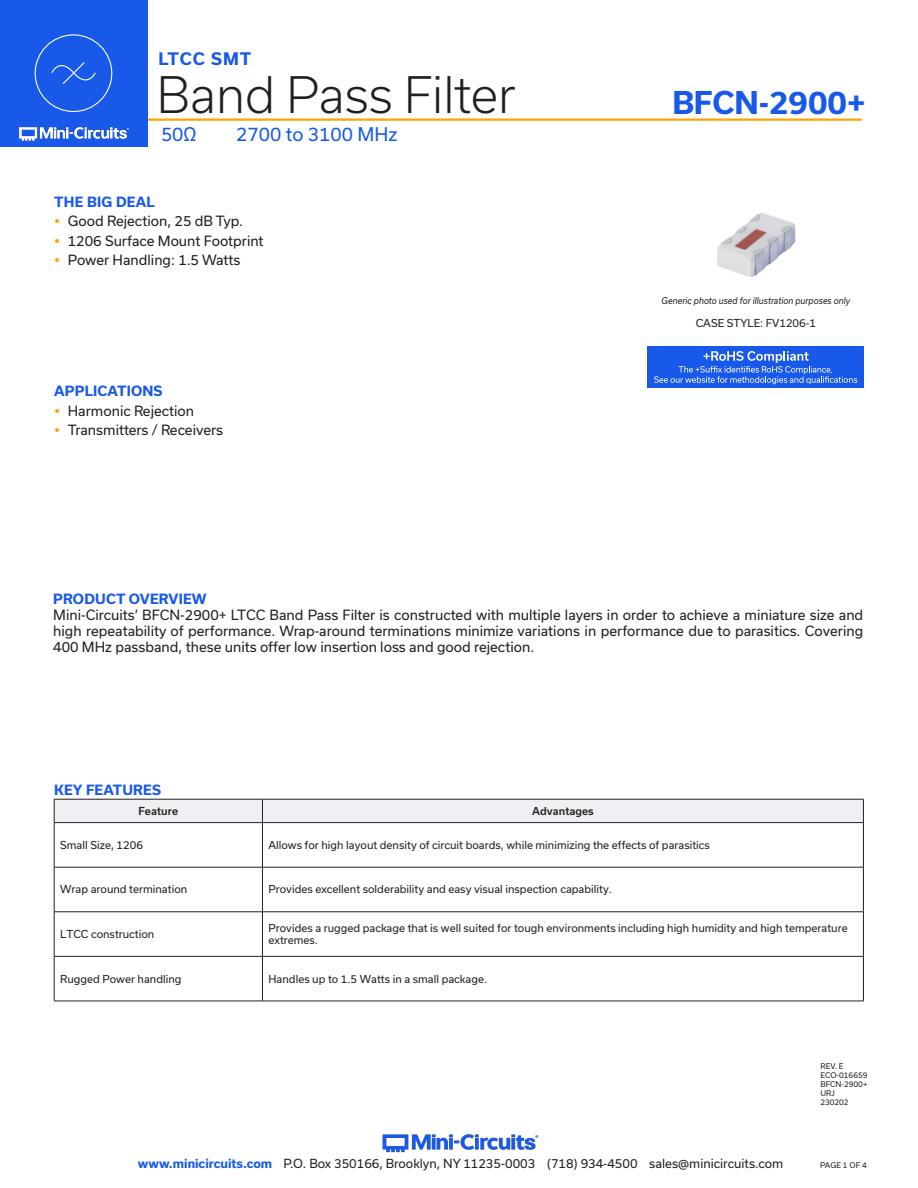
<style>
.page{position:relative;width:918px;height:1188px;background:#fff}
.page>*{position:absolute;margin:0;border:0;box-sizing:border-box;transform-origin:0 0}
.t1{font:300 48px "Usual";color:#231f20}
.t2{font:700 30px "Usual";color:#1859ea}
.Frequency{font:18px "Usual";color:#1859ea}
.t3{font:700 16.5px "Usual";letter-spacing:.06em;color:#1859ea}
.Regular_Copy{font:13.5px/16.2px "Usual";color:#231f20;text-align:justify}
.Blue_Headers{font:700 13.5px "Usual";letter-spacing:.015em;color:#1859ea}
.t4{font:12px "Usual";color:#231f20}
.Table_Body_Left_Just{font:10.5px/12.6px "Usual";color:#231f20}
.Case_Style_Text{font:10.5px "Usual";color:#231f20}
.Table_Header_Center{font:500 10.5px "Usual";color:#231f20}
.Generic_photo_text{font:italic 9px "Usual";color:#231f20;scale:.9 1}
.Revision{font:7.5px "Usual";color:#231f20}
.s1{font-weight:700;color:#1859ea}
</style>
<div class="page">
<hr style="left:129px;top:118px;width:733px;height:3px;background:#ffa300">
<div style="left:0;top:0;width:147px;height:147px;background:#1859ea"></div>
<hr style="left:917px;top:0;width:1px;height:147px;background:#1859ea">
<img style="left:19px;top:126px;width:110px;height:15px">
<div style="left:35px;top:34px;width:77px;height:78px;border:1px solid #fff;border-radius:50%"></div>
<svg style="left:51px;top:62px;width:45px;height:22px"></svg>
<img style="left:382px;top:1134px;width:157px;height:19px">
<div style="left:648px;top:346px;width:216px;height:42px;background:#1859ea"></div>
<svg style="left:654px;top:351px;width:203px;height:33px"></svg>
<img style="left:717px;top:213px;width:79px;height:64px">
<div style="left:54px;top:799px;width:810px;height:23px;background:#efeff4"></div>
<hr style="left:54px;top:822px;width:208px;height:1px;background:#231f20">
<hr style="left:54px;top:823px;width:1px;height:44px;background:#231f20">
<hr style="left:262px;top:822px;width:602px;height:1px;background:#231f20">
<hr style="left:262px;top:823px;width:1px;height:44px;background:#231f20">
<hr style="left:863px;top:823px;width:1px;height:44px;background:#231f20">
<hr style="left:54px;top:867px;width:208px;height:1px;background:#231f20">
<hr style="left:54px;top:867px;width:1px;height:45px;background:#231f20">
<hr style="left:262px;top:867px;width:602px;height:1px;background:#231f20">
<hr style="left:262px;top:867px;width:1px;height:45px;background:#231f20">
<hr style="left:863px;top:867px;width:1px;height:45px;background:#231f20">
<hr style="left:54px;top:912px;width:208px;height:1px;background:#231f20">
<hr style="left:54px;top:912px;width:1px;height:44px;background:#231f20">
<hr style="left:262px;top:912px;width:602px;height:1px;background:#231f20">
<hr style="left:262px;top:912px;width:1px;height:44px;background:#231f20">
<hr style="left:863px;top:912px;width:1px;height:44px;background:#231f20">
<hr style="left:54px;top:956px;width:208px;height:1px;background:#231f20">
<hr style="left:54px;top:957px;width:1px;height:44px;background:#231f20">
<hr style="left:262px;top:956px;width:602px;height:1px;background:#231f20">
<hr style="left:262px;top:957px;width:1px;height:44px;background:#231f20">
<hr style="left:863px;top:957px;width:1px;height:44px;background:#231f20">
<hr style="left:54px;top:1001px;width:208px;height:1px;background:#231f20">
<hr style="left:262px;top:1001px;width:602px;height:1px;background:#231f20">
<p class="t3" style="left:158px;top:49px;width:95px">LTCC SMT</p>
<h1 class="t1" style="left:157px;top:67px;width:360px">Band Pass Filter</h1>
<p class="Frequency" style="left:161px;top:124px;width:37px">50Ω</p>
<p class="Frequency" style="left:236px;top:124px;width:163px">2700 to 3100 MHz</p>
<p class="Blue_Headers" style="left:54px;top:194px;width:102px">THE BIG DEAL</p>
<p class="Regular_Copy" style="left:68px;top:213px;width:177px">Good Rejection, 25 dB Typ.</p>
<p class="Regular_Copy" style="left:68px;top:233px;width:197px">1206 Surface Mount Footprint</p>
<p class="Regular_Copy" style="left:68px;top:252px;width:174px">Power Handling: 1.5 Watts</p>
<p class="Blue_Headers" style="left:54px;top:384px;width:110px">APPLICATIONS</p>
<p class="Regular_Copy" style="left:68px;top:403px;width:128px">Harmonic Rejection</p>
<p class="Regular_Copy" style="left:68px;top:422px;width:157px">Transmitters / Receivers</p>
<h2 class="t2" style="left:672px;top:86px;width:195px">BFCN-2900+</h2>
<p class="Generic_photo_text" style="left:662px;top:295px;width:211px">Generic photo used for illustration purposes only</p>
<p class="Case_Style_Text" style="left:696px;top:317px;width:122px">CASE STYLE: FV1206-1</p>
<p class="Blue_Headers" style="left:53px;top:591px;width:155px">PRODUCT OVERVIEW</p>
<p class="Regular_Copy" style="left:53px;top:607px;width:812px">Mini-Circuits’ BFCN-2900+ LTCC Band Pass Filter is constructed with multiple layers in order to achieve a miniature size and high repeatability of performance. Wrap-around terminations minimize variations in performance due to parasitics. Covering 400 MHz passband, these units offer low insertion loss and good rejection.</p>
<p class="Blue_Headers" style="left:54px;top:782px;width:108px">KEY FEATURES</p>
<p class="Table_Header_Center" style="left:139px;top:805px;width:41px">Feature</p>
<p class="Table_Header_Center" style="left:532px;top:805px;width:63px">Advantages</p>
<p class="Table_Body_Left_Just" style="left:60px;top:839px;width:84px">Small Size, 1206</p>
<p class="Table_Body_Left_Just" style="left:268px;top:839px;width:443px">Allows for high layout density of circuit boards, while minimizing the effects of parasitics</p>
<p class="Table_Body_Left_Just" style="left:60px;top:883px;width:129px">Wrap around termination</p>
<p class="Table_Body_Left_Just" style="left:268px;top:883px;width:345px">Provides excellent solderability and easy visual inspection capability.</p>
<p class="Table_Body_Left_Just" style="left:60px;top:928px;width:96px">LTCC construction</p>
<p class="Table_Body_Left_Just" style="left:268px;top:921px;width:581px">Provides a rugged package that is well suited for tough environments including high humidity and high temperature extremes.</p>
<p class="Table_Body_Left_Just" style="left:60px;top:972px;width:123px">Rugged Power handling</p>
<p class="Table_Body_Left_Just" style="left:268px;top:972px;width:220px">Handles up to 1.5 Watts in a small package.</p>
<p class="Revision" style="left:820px;top:1062px;width:24px">REV. E</p>
<p class="Revision" style="left:820px;top:1071px;width:48px">ECO-016659</p>
<p class="Revision" style="left:820px;top:1080px;width:48px">BFCN-2900+</p>
<p class="Revision" style="left:820px;top:1089px;width:16px">URJ</p>
<p class="Revision" style="left:820px;top:1098px;width:30px">230202</p>
<p class="t4" style="left:138px;top:1157px;width:647px"><span class="s1">www.minicircuits.com</span> P.O. Box 350166, Brooklyn, NY 11235-0003 (718) 934-4500 sales@minicircuits.com</p>
<p class="Revision" style="left:820px;top:1161px;width:48px">PAGE 1 OF 4</p>
</div>
